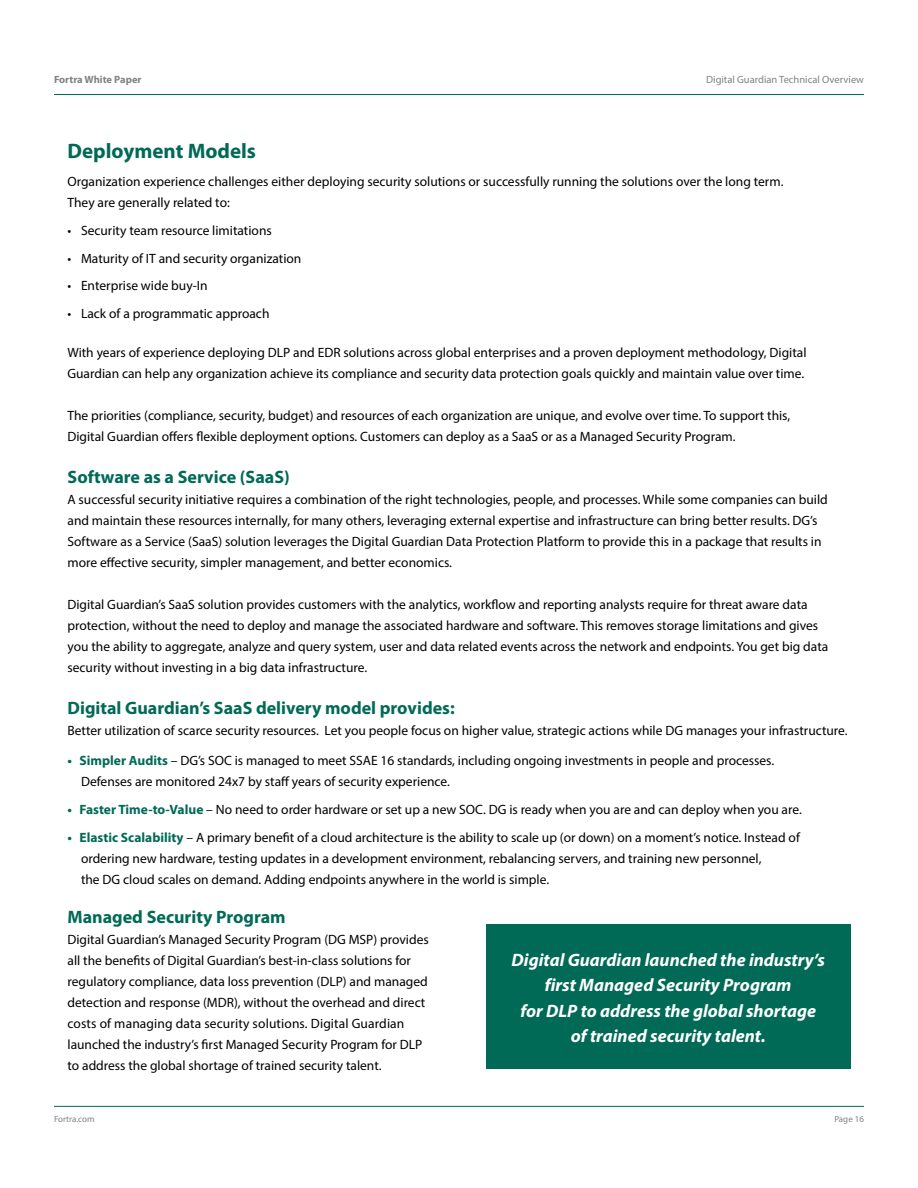
<style>
.page{position:relative;width:918px;height:1188px;background:#fff}
.page>*{position:absolute;margin:0;border:0;box-sizing:border-box;transform-origin:0 0}
.t1{font:700 21px "Myriad Pro";color:#006a56}
.t2{font:italic 700 18px/25.5px "Myriad Pro";color:#fff;text-align:center}
.t3{font:700 18px "Myriad Pro";color:#006a56}
.t4{font:13.5px/21px "Myriad Pro";color:#000}
.t5{font:10.5px "Myriad Pro";color:#808285}
.t6{font:700 10.5px "Myriad Pro";color:#808285}
.t7{font:9px "Myriad Pro";color:#808285}
.s1{font-weight:700;color:#006a56}
</style>
<div class="page">
<hr style="left:54px;top:94px;width:810px;height:1px;background:#006a56">
<hr style="left:54px;top:1106px;width:810px;height:1px;background:#006a56">
<div style="left:486px;top:925px;width:364px;height:144px;background:#006a56"></div>
<p class="t6" style="left:54px;top:73px;width:89px">Fortra White Paper</p>
<p class="t5" style="left:706px;top:73px;width:159px">Digital Guardian Technical Overview</p>
<h1 class="t1" style="left:68px;top:139px;width:190px">Deployment Models</h1>
<p class="t4" style="left:68px;top:171px;width:717px">Organization experience challenges either deploying security solutions or successfully running the solutions over the long term.<br>They are generally related to:</p>
<p class="t4" style="left:68px;top:220px;width:206px">• Security team resource limitations</p>
<p class="t4" style="left:68px;top:247px;width:235px">• Maturity of IT and security organization</p>
<p class="t4" style="left:68px;top:275px;width:142px">• Enterprise wide buy-In</p>
<p class="t4" style="left:68px;top:303px;width:204px">• Lack of a programmatic approach</p>
<p class="t4" style="left:68px;top:342px;width:741px">With years of experience deploying DLP and EDR solutions across global enterprises and a proven deployment methodology, Digital<br>Guardian can help any organization achieve its compliance and security data protection goals quickly and maintain value over time.</p>
<p class="t4" style="left:68px;top:405px;width:724px">The priorities (compliance, security, budget) and resources of each organization are unique, and evolve over time. To support this,<br>Digital Guardian offers flexible deployment options. Customers can deploy as a SaaS or as a Managed Security Program.</p>
<h2 class="t3" style="left:68px;top:467px;width:224px">Software as a Service (SaaS)</h2>
<p class="t4" style="left:68px;top:489px;width:762px">A successful security initiative requires a combination of the right technologies, people, and processes. While some companies can build and maintain these resources internally, for many others, leveraging external expertise and infrastructure can bring better results. DG’s Software as a Service (SaaS) solution leverages the Digital Guardian Data Protection Platform to provide this in a package that results in more effective security, simpler management, and better economics.</p>
<p class="t4" style="left:68px;top:594px;width:762px">Digital Guardian’s SaaS solution provides customers with the analytics, workflow and reporting analysts require for threat aware data protection, without the need to deploy and manage the associated hardware and software. This removes storage limitations and gives you the ability to aggregate, analyze and query system, user and data related events across the network and endpoints. You get big data security without investing in a big data infrastructure.</p>
<h2 class="t3" style="left:68px;top:698px;width:389px">Digital Guardian’s SaaS delivery model provides:</h2>
<p class="t4" style="left:68px;top:720px;width:782px">Better utilization of scarce security resources. Let you people focus on higher value, strategic actions while DG manages your infrastructure.</p>
<p class="t4" style="left:81px;top:750px;width:695px;text-indent:-14px"><span class="s1">• Simpler Audits</span> – DG’s SOC is managed to meet SSAE 16 standards, including ongoing investments in people and processes.<br>Defenses are monitored 24x7 by staff years of security experience.</p>
<p class="t4" style="left:68px;top:799px;width:736px"><span class="s1">• Faster Time-to-Value</span> – No need to order hardware or set up a new SOC. DG is ready when you are and can deploy when you are.</p>
<p class="t4" style="left:81px;top:826px;width:720px;text-indent:-14px"><span class="s1">• Elastic Scalability</span> – A primary benefit of a cloud architecture is the ability to scale up (or down) on a moment’s notice. Instead of ordering new hardware, testing updates in a development environment, rebalancing servers, and training new personnel,<br>the DG cloud scales on demand. Adding endpoints anywhere in the world is simple.</p>
<h2 class="t3" style="left:68px;top:907px;width:220px">Managed Security Program</h2>
<p class="t4" style="left:68px;top:929px;width:363px">Digital Guardian’s Managed Security Program (DG MSP) provides all the benefits of Digital Guardian’s best-in-class solutions for regulatory compliance, data loss prevention (DLP) and managed detection and response (MDR), without the overhead and direct costs of managing data security solutions. Digital Guardian launched the industry’s first Managed Security Program for DLP to address the global shortage of trained security talent.</p>
<h2 class="t2" style="left:512px;top:946px;width:315px">Digital Guardian launched the industry’s first Managed Security Program<br>for DLP to address the global shortage of trained security talent.</h2>
<p class="t7" style="left:54px;top:1114px;width:42px">Fortra.com</p>
<p class="t7" style="left:834px;top:1114px;width:31px">Page 16</p>
</div>
